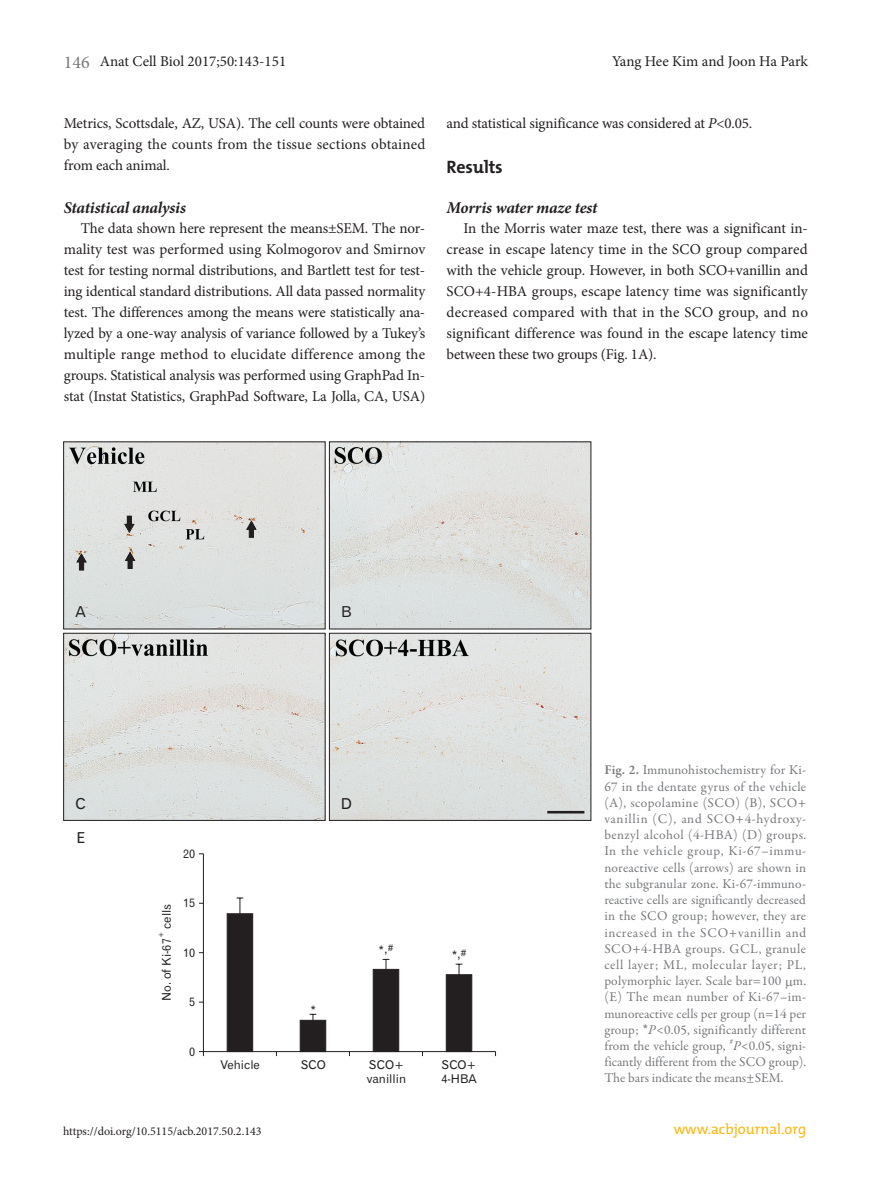
<style>
.page{position:relative;width:893px;height:1191px;background:#fff}
.page>*{position:absolute;margin:0;border:0;box-sizing:border-box;transform-origin:0 0}
.대제목{font:700 18px "The Mix";letter-spacing:-.01em;color:#231f20}
.중제목{font:italic 700 16.5px "Minion Pro";letter-spacing:-.015em;color:#231f20}
.본문{font:15px/21px "Minion Pro";letter-spacing:-.005em;color:#231f20;text-align:justify}
.t1{font:15px "Gothic 720 BT Roman B";color:#231f20}
.t2{font:14.7px "The Mix";color:#fcb814}
.Fig_캡션{font:13.5px/16.2px "Garamond Premr Pro";color:#76787b;text-align:justify}
.t3{font:12.9px "Arial";color:#231f20}
.t4{font:12px/14.4px "Gothic 720 BT Roman B";color:#231f20}
.t5{font:12px "Minion Pro";color:#231f20}
.t6{font:9px "Arial";color:#231f20}
.Fig_캡션-2{font:7.8px "Garamond Premr Pro";color:#76787b}
.t7{font:7.5px "Gothic 720 BT Roman B";color:#231f20}
.s1{font-size:18px;color:#76787b}
.s2{font-style:italic}
.s3{font-weight:600}
.s4{font-family:"Arial"}
</style>
<div class="page">
<svg style="left:63px;top:441px;width:528px;height:380px;background:#d9dad8"></svg>
<svg style="left:199px;top:1051px;width:5px;height:5px"></svg>
<svg style="left:203px;top:853px;width:293px;height:199px"></svg>
<hr style="left:547px;top:811px;width:37px;height:2px;background:#231f20">
<svg style="left:125px;top:552px;width:10px;height:17px"></svg>
<svg style="left:77px;top:554px;width:10px;height:16px"></svg>
<svg style="left:124px;top:516px;width:10px;height:16px"></svg>
<svg style="left:246px;top:521px;width:10px;height:16px"></svg>
<p class="본문" style="left:64px;top:50px;width:224px"><span class="s1">146</span> Anat Cell Biol 2017;50:143-151</p>
<p class="본문" style="left:612px;top:50px;width:197px">Yang Hee Kim and Joon Ha Park</p>
<p class="본문" style="left:64px;top:113px;width:363px">Metrics, Scottsdale, AZ, USA). The cell counts were obtained by averaging the counts from the tissue sections obtained from each animal.</p>
<p class="중제목" style="left:64px;top:196px;width:124px">Statistical analysis</p>
<p class="본문" style="left:64px;top:218px;width:363px;text-indent:17px">The data shown here represent the means±SEM. The nor&shy;mality test was performed using Kolmogorov and Smirnov test for testing normal distributions, and Bartlett test for test&shy;ing identical standard distributions. All data passed normality test. The differences among the means were statistically ana&shy;lyzed by a one-way analysis of variance followed by a Tukey’s multiple range method to elucidate difference among the groups. Statistical analysis was performed using GraphPad In&shy;stat (Instat Statistics, GraphPad Software, La Jolla, CA, USA)</p>
<p class="본문" style="left:446px;top:113px;width:307px">and statistical significance was considered at <span class="s2">P</span>&lt;0.05.</p>
<p class="대제목" style="left:446px;top:152px;width:58px">Results</p>
<p class="중제목" style="left:446px;top:196px;width:152px">Morris water maze test</p>
<p class="본문" style="left:446px;top:218px;width:363px;text-indent:17px">In the Morris water maze test, there was a significant in&shy;crease in escape latency time in the SCO group compared with the vehicle group. However, in both SCO+vanillin and SCO+4-HBA groups, escape latency time was significantly decreased compared with that in the SCO group, and no significant difference was found in the escape latency time between these two groups (Fig. 1A).</p>
<p class="t1" style="left:76px;top:606px;width:12px">A</p>
<p class="t1" style="left:341px;top:606px;width:12px">B</p>
<p class="t1" style="left:76px;top:797px;width:12px">C</p>
<p class="t1" style="left:341px;top:797px;width:13px">D</p>
<p class="t1" style="left:76px;top:832px;width:10px">E</p>
<p class="t4" style="left:183px;top:847px;width:14px">20</p>
<p class="t4" style="left:160px;top:1001px;width:99px;rotate:-90deg">No. of Ki-67 cells</p>
<p class="t7" style="left:158px;top:938px;width:8px;rotate:-90deg">+</p>
<p class="t4" style="left:183px;top:897px;width:14px">15</p>
<p class="t4" style="left:183px;top:946px;width:14px">10</p>
<p class="t4" style="left:189px;top:995px;width:8px">5</p>
<p class="t4" style="left:189px;top:1045px;width:8px">0</p>
<p class="t3" style="left:311px;top:1003px;width:7px">*</p>
<p class="t6" style="left:388px;top:942px;width:7px">#</p>
<p class="t3" style="left:379px;top:942px;width:10px">*,</p>
<p class="t6" style="left:461px;top:947px;width:7px">#</p>
<p class="t3" style="left:452px;top:946px;width:10px">*,</p>
<p class="t4" style="left:220px;top:1058px;width:41px">Vehicle</p>
<p class="t4" style="left:301px;top:1058px;width:27px">SCO</p>
<p class="t4" style="left:367px;top:1058px;width:41px">SCO+ vanillin</p>
<p class="t4" style="left:441px;top:1058px;width:37px">SCO+<br>4-HBA</p>
<p class="Fig_캡션" style="left:604px;top:762px;width:203px"><span class="s3">Fig. 2.</span> Immunohistochemistry for Ki-67 in the dentate gyrus of the vehicle (A), scopolamine (SCO) (B), SCO+ vanillin (C), and SCO+4-hydroxy&shy;benzyl alcohol (4-HBA) (D) groups.<br>In the vehicle group, Ki-67–immu&shy;noreactive cells (arrows) are shown in the subgranular zone. Ki-67-immuno&shy;reactive cells are significantly decreased in the SCO group; however, they are increased in the SCO+vanillin and SCO+4-HBA groups. GCL, granule cell layer; ML, molecular layer; PL, polymorphic layer. Scale bar=100 m. (E) The mean number of Ki-67–im&shy;munoreactive cells per group (n=14 per group; <span class="s4">*</span><span class="s2">P</span>&lt;0.05, significantly different from the vehicle group,</p>
<p class="Fig_캡션-2" style="left:729px;top:1036px;width:5px">#</p>
<p class="Fig_캡션" style="left:604px;top:1038px;width:203px;text-indent:129px"><span class="s2">P</span>&lt;0.05, signi&shy;ficantly different from the SCO group).<br>The bars indicate the means±SEM.</p>
<p class="t5" style="left:63px;top:1123px;width:200px">https://doi.org/10.5115/acb.2017.50.2.143</p>
<p class="t2" style="left:674px;top:1117px;width:134px">www.acbjournal.org</p>
</div>
